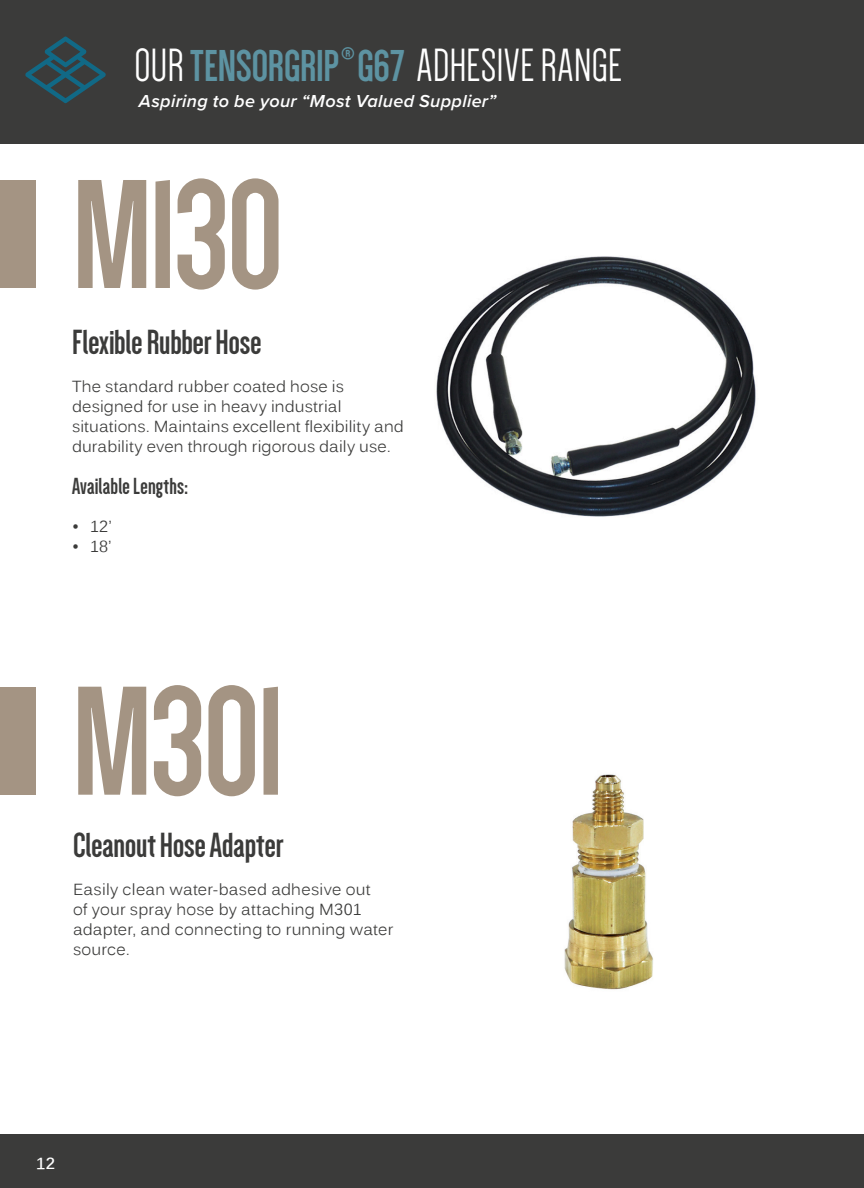
<style>
.page{position:relative;width:864px;height:1188px;background:#fff}
.page>*{position:absolute;margin:0;border:0;box-sizing:border-box;transform-origin:0 0}
.t1{font:700 160px "Dense";letter-spacing:-.015em;color:#a49483}
.t2{font:48px "Dense";color:#fff}
.t3{font:700 36px "Dense";color:#3b3b3a}
.t4{font:700 24px "Dense";letter-spacing:.01em;color:#3b3b3a}
.t5{font:italic 600 18px "Proxima Nova";letter-spacing:.02em;color:#fff}
.t6{font:16px/20px "Kalinga";letter-spacing:.01em;color:#3b3b3a}
.t7{font:700 16px "Kalinga";color:#fff}
.s1{font-weight:700;font-size:46px;color:#5d93a2}
</style>
<div class="page">
<div style="left:0;top:0;width:864px;height:144px;background:#3b3b3a"></div>
<div style="left:0;top:1134px;width:864px;height:54px;background:#3b3b3a"></div>
<svg style="left:25px;top:36px;width:81px;height:67px"></svg>
<div style="left:0;top:180px;width:36px;height:108px;background:#a49483"></div>
<img style="left:436px;top:256px;width:320px;height:261px">
<div style="left:0;top:687px;width:36px;height:108px;background:#a49483"></div>
<hr style="left:863px;top:523px;width:1px;height:108px;background:#a49483">
<img style="left:564px;top:774px;width:89px;height:216px">
<hr style="left:863px;top:180px;width:1px;height:108px;background:#a49483">
<h2 class="t2" style="left:134px;top:41px;width:490px">OUR <span class="s1">TENSORGRIP</span><sup>®</sup> <span class="s1">G67</span> ADHESIVE RANGE</h2>
<p class="t5" style="left:139px;top:87px;width:359px">Aspiring to be your “Most Valued Supplier”</p>
<p class="t1" style="left:72px;top:157px;width:213px">M130</p>
<p class="t3" style="left:72px;top:324px;width:191px">Flexible Rubber Hose</p>
<p class="t6" style="left:72px;top:377px;width:333px">The standard rubber coated hose is designed for use in heavy industrial situations. Maintains excellent flexibility and durability even through rigorous daily use.</p>
<p class="t4" style="left:72px;top:474px;width:118px">Available Lengths:</p>
<p class="t6" style="left:72px;top:517px;width:41px">• 12’</p>
<p class="t6" style="left:72px;top:537px;width:41px">• 18’</p>
<p class="t1" style="left:72px;top:663px;width:214px">M301</p>
<p class="t3" style="left:73px;top:827px;width:212px">Cleanout Hose Adapter</p>
<p class="t6" style="left:73px;top:881px;width:322px">Easily clean water-based adhesive out<br>of your spray hose by attaching M301 adapter, and connecting to running water source.</p>
<p class="t7" style="left:36px;top:1153px;width:21px">12</p>
</div>
